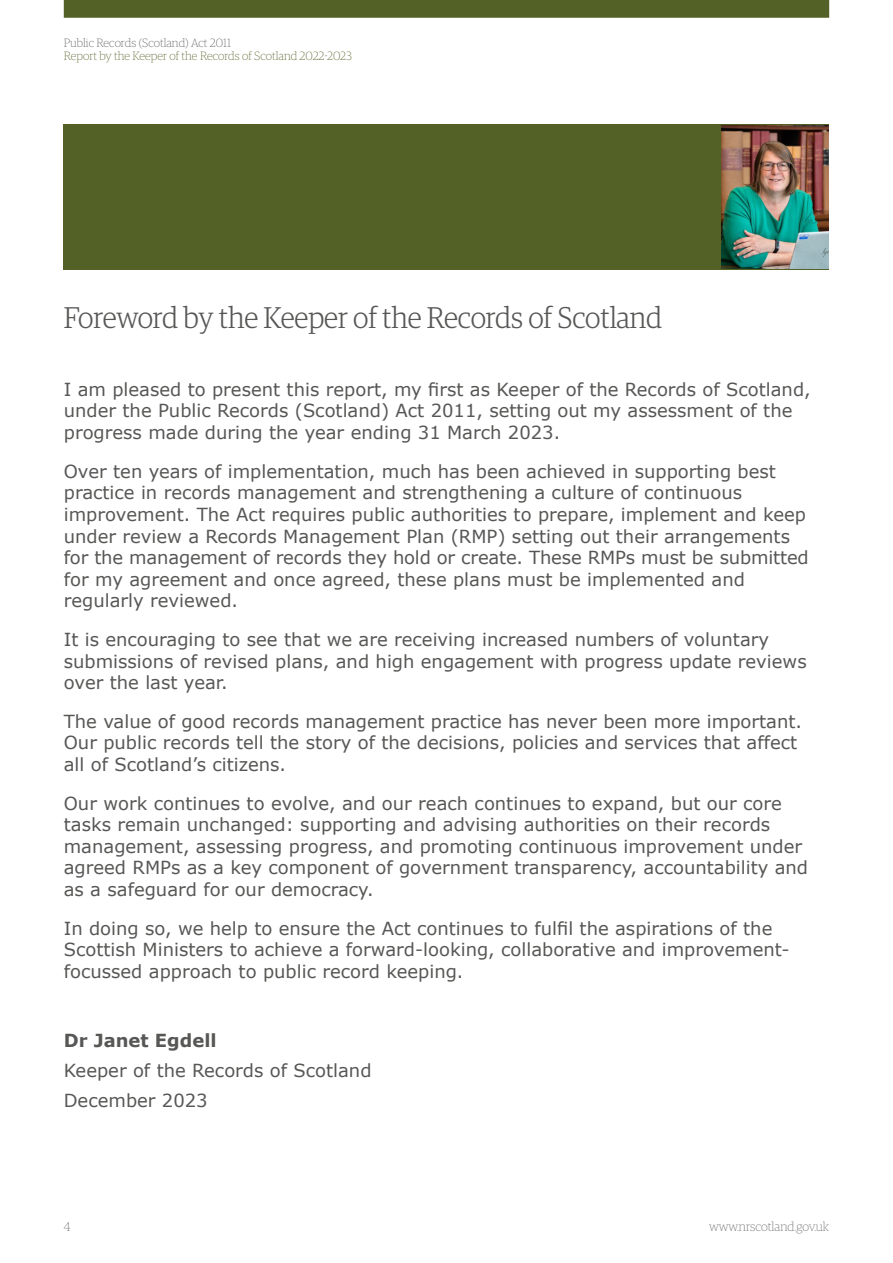
<style>
.page{position:relative;width:893px;height:1263px;background:#fff}
.page>*{position:absolute;margin:0;border:0;box-sizing:border-box;transform-origin:0 0}
.Section_Title{font:300 30px "Guardian Egyp";letter-spacing:-.005em;color:#575756;scale:.96 1}
.Body{font:18px/21.6px "Verdana";color:#575756}
.Body-2{font:700 18px "Verdana";color:#575756}
.t1{font:100 12.75px "Guardian Egyp";color:#646363}
.t2{font:100 12px "Guardian Egyp";color:#536126}
.t3{font:100 12px "Guardian Egyp";color:#575756}
</style>
<div class="page">
<div style="left:64px;top:0;width:765px;height:18px;background:#536126"></div>
<div style="left:64px;top:124px;width:765px;height:146px;background:#536126"></div>
<img style="left:722px;top:125px;width:106px;height:143px">
<p class="t3" style="left:64px;top:35px;width:169px">Public Records (Scotland) Act 2011</p>
<p class="t2" style="left:64px;top:48px;width:290px">Report by the Keeper of the Records of Scotland 2022-2023</p>
<p class="Section_Title" style="left:64px;top:297px;width:625px">Foreword by the Keeper of the Records of Scotland</p>
<p class="Body" style="left:64px;top:378px;width:748px">I am pleased to present this report, my first as Keeper of the Records of Scotland, under the Public Records (Scotland) Act 2011, setting out my assessment of the progress made during the year ending 31 March 2023.</p>
<p class="Body" style="left:64px;top:460px;width:746px">Over ten years of implementation, much has been achieved in supporting best practice in records management and strengthening a culture of continuous improvement. The Act requires public authorities to prepare, implement and keep under review a Records Management Plan (RMP) setting out their arrangements for the management of records they hold or create. These RMPs must be submitted for my agreement and once agreed, these plans must be implemented and regularly reviewed.</p>
<p class="Body" style="left:64px;top:628px;width:744px">It is encouraging to see that we are receiving increased numbers of voluntary submissions of revised plans, and high engagement with progress update reviews over the last year.</p>
<p class="Body" style="left:64px;top:710px;width:740px">The value of good records management practice has never been more important.<br>Our public records tell the story of the decisions, policies and services that affect all of Scotland’s citizens.</p>
<p class="Body" style="left:64px;top:792px;width:746px">Our work continues to evolve, and our reach continues to expand, but our core tasks remain unchanged: supporting and advising authorities on their records management, assessing progress, and promoting continuous improvement under agreed RMPs as a key component of government transparency, accountability and as a safeguard for our democracy.</p>
<p class="Body" style="left:64px;top:917px;width:727px">In doing so, we help to ensure the Act continues to fulfil the aspirations of the<br>Scottish Ministers to achieve a forward-looking, collaborative and improvement&shy;focussed approach to public record keeping.</p>
<p class="Body-2" style="left:64px;top:1027px;width:154px">Dr Janet Egdell</p>
<p class="Body" style="left:64px;top:1059px;width:309px">Keeper of the Records of Scotland</p>
<p class="Body" style="left:64px;top:1089px;width:145px">December 2023</p>
<p class="t1" style="left:64px;top:1218px;width:8px">4</p>
<p class="t1" style="left:709px;top:1218px;width:122px">www.nrscotland.gov.uk</p>
</div>
